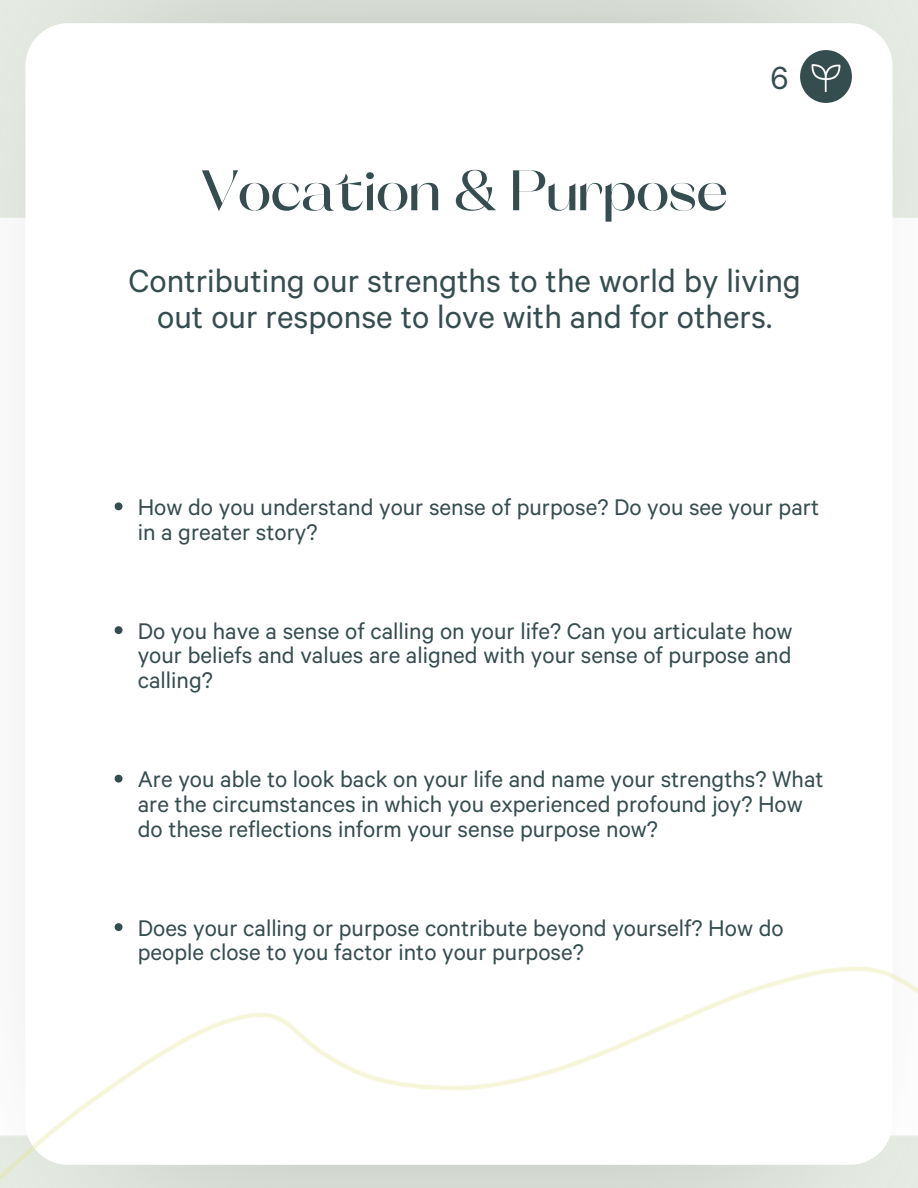
<style>
.page{position:relative;width:918px;height:1188px;background:#fff}
.page>*{position:absolute;margin:0;border:0;box-sizing:border-box;transform-origin:0 0}
.t1{font:500 57px "Orelo Standard";color:#364d4f}
.t2{font:36px/36px "Calibre";color:#364d4f;text-align:center}
.t3{font:25.5px/24.8px "Calibre";color:#364d4f}
</style>
<div class="page">
<img style="left:0;top:891px;width:918px;height:297px">
<svg style="left:115px;top:502px;width:8px;height:8px"></svg>
<svg style="left:115px;top:626px;width:8px;height:8px"></svg>
<svg style="left:115px;top:775px;width:8px;height:8px"></svg>
<svg style="left:115px;top:923px;width:8px;height:8px"></svg>
<img style="left:800px;top:50px;width:52px;height:52px">
<h1 class="t1" style="left:202px;top:159px;width:527px">Vocation &amp; Purpose</h1>
<h2 class="t2" style="left:771px;top:58px;width:19px">6</h2>
<h2 class="t2" style="left:128px;top:261px;width:674px">Contributing our strengths to the world by living out our response to love with and for others.</h2>
<p class="t3" style="left:138px;top:494px;width:683px">How do you understand your sense of purpose? Do you see your part in a greater story?</p>
<p class="t3" style="left:138px;top:617px;width:656px;text-align:justify">Do you have a sense of calling on your life? Can you articulate how your beliefs and values are aligned with your sense of purpose and calling?</p>
<p class="t3" style="left:138px;top:766px;width:687px">Are you able to look back on your life and name your strengths? What are the circumstances in which you experienced profound joy? How do these reflections inform your sense purpose now?</p>
<p class="t3" style="left:138px;top:914px;width:647px">Does your calling or purpose contribute beyond yourself? How do people close to you factor into your purpose?</p>
</div>
